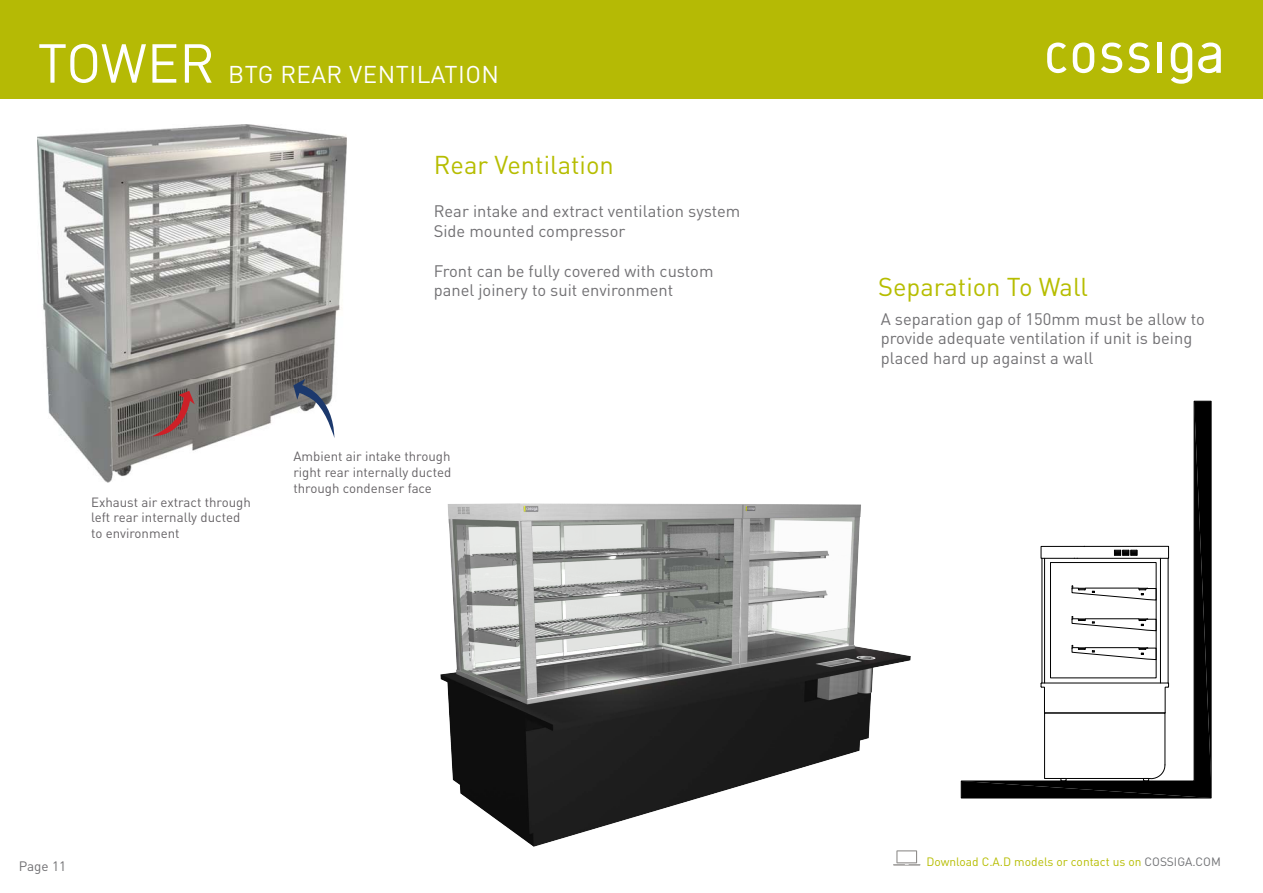
<style>
.page{position:relative;width:1263px;height:893px;background:#fff}
.page>*{position:absolute;margin:0;border:0;box-sizing:border-box;transform-origin:0 0}
.t1{font:54px "DIN";letter-spacing:-.005em;color:#fff}
.t2{font:25.5px "DIN";color:#b6bd00}
.t3{font:24px "DIN";letter-spacing:.02em;color:#fff}
.t4{font:16.5px/19.8px "DIN";color:#717073}
.t5{font:13.5px "DIN";color:#717073}
.t6{font:13.2px/15.9px "DIN";color:#666366;text-align:justify}
.t7{font:12px "DIN";color:#b6bd00}
.s1{color:#717275}
</style>
<div class="page">
<div style="left:0;top:0;width:1263px;height:99px;background:#b5ba05"></div>
<svg style="left:893px;top:850px;width:27px;height:16px"></svg>
<svg style="left:1073px;top:43px;width:21px;height:30px"></svg>
<svg style="left:1101px;top:43px;width:21px;height:30px"></svg>
<svg style="left:1128px;top:43px;width:21px;height:30px"></svg>
<hr style="left:1158px;top:43px;width:4px;height:30px;background:#fff">
<svg style="left:1198px;top:43px;width:23px;height:30px"></svg>
<svg style="left:1171px;top:43px;width:21px;height:41px"></svg>
<svg style="left:1047px;top:43px;width:19px;height:30px"></svg>
<img style="left:38px;top:125px;width:308px;height:357px">
<svg style="left:152px;top:391px;width:43px;height:45px"></svg>
<svg style="left:293px;top:379px;width:41px;height:59px"></svg>
<img style="left:440px;top:503px;width:470px;height:343px">
<svg style="left:960px;top:400px;width:252px;height:399px"></svg>
<h1 class="t1" style="left:38px;top:27px;width:179px">TOWER</h1>
<h3 class="t3" style="left:228px;top:58px;width:272px">BTG REAR VENTILATION</h3>
<h2 class="t2" style="left:434px;top:148px;width:182px">Rear Ventilation</h2>
<p class="t4" style="left:434px;top:201px;width:308px">Rear intake and extract ventilation system<br>Side mounted compressor</p>
<p class="t4" style="left:434px;top:260px;width:281px">Front can be fully covered with custom panel joinery to suit environment</p>
<p class="t6" style="left:91px;top:493px;width:161px;text-align:left">Exhaust air extract through left rear internally ducted to environment</p>
<p class="t6" style="left:293px;top:448px;width:159px">Ambient air intake through right rear internally ducted through condenser face</p>
<p class="t5" style="left:19px;top:857px;width:49px">Page 11</p>
<h2 class="t2" style="left:878px;top:270px;width:212px">Separation To Wall</h2>
<p class="t4" style="left:881px;top:308px;width:325px">A separation gap of 150mm must be allow to provide adequate ventilation if unit is being placed hard up against a wall</p>
<p class="t7" style="left:926px;top:853px;width:296px">Download C.A.D models or contact us on <span class="s1">COSSIGA.COM</span></p>
</div>
